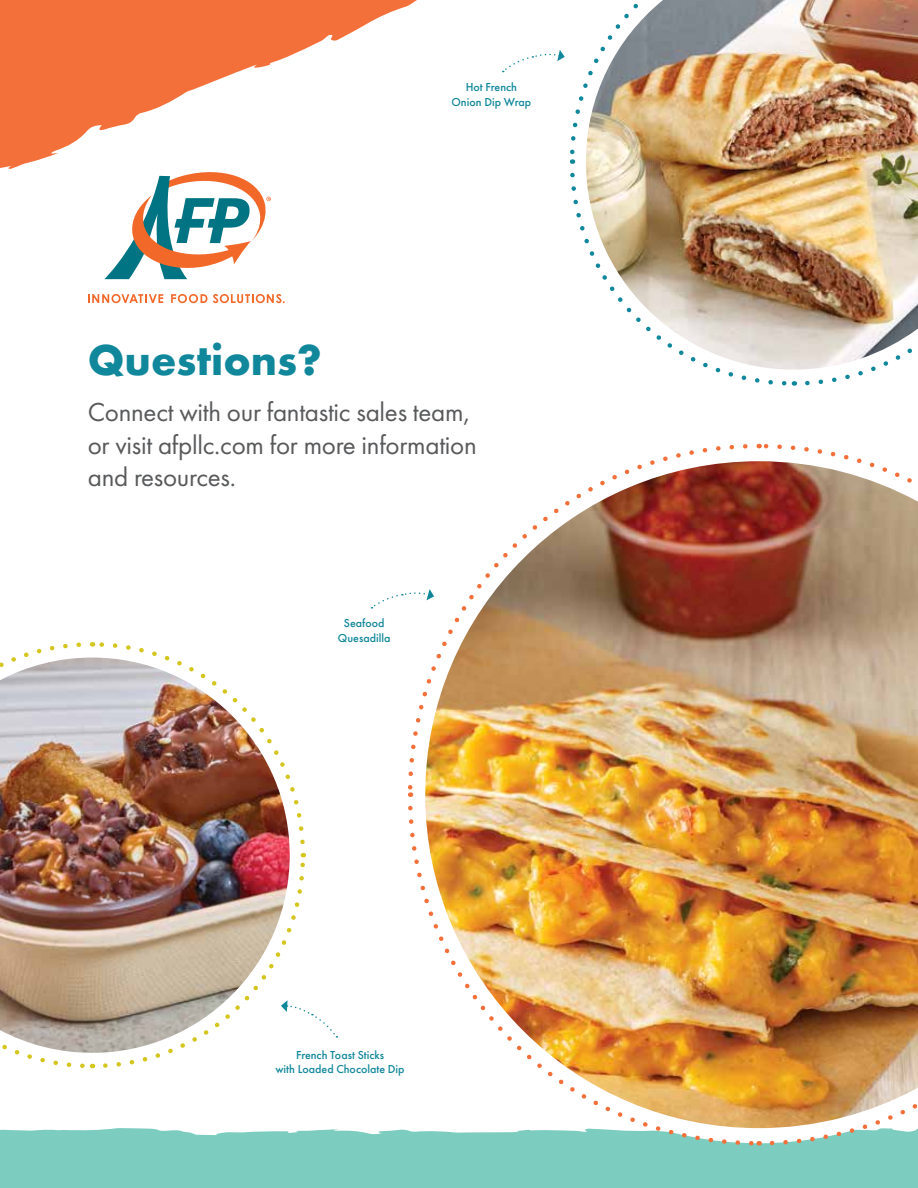
<style>
.page{position:relative;width:918px;height:1188px;background:#fff}
.page>*{position:absolute;margin:0;border:0;box-sizing:border-box;transform-origin:0 0}
.t1{font:700 45px "Futura PT";color:#10879b}
.t2{font:27px/32.4px "Futura PT";letter-spacing:-.01em;color:#58595b}
.t3{font:500 12px/14.4px "Futura PT";color:#10879b;text-align:center}
</style>
<div class="page">
<svg style="left:0;top:0;width:417px;height:169px;fill:#f3703a"></svg>
<div style="left:0;top:1128px;width:918px;height:60px;background:#7cccbf"></div>
<svg style="left:104px;top:172px;width:167px;height:107px"></svg>
<svg style="left:88px;top:294px;width:75px;height:9px"></svg>
<svg style="left:171px;top:294px;width:36px;height:9px"></svg>
<svg style="left:213px;top:294px;width:72px;height:9px"></svg>
<svg style="left:371px;top:593px;width:35px;height:16px"></svg>
<svg style="left:307px;top:1012px;width:30px;height:26px"></svg>
<svg style="left:570px;top:172px;width:222px;height:214px"></svg>
<svg style="left:805px;top:370px;width:70px;height:16px"></svg>
<svg style="left:503px;top:50px;width:83px;height:114px"></svg>
<svg style="left:103px;top:857px;width:203px;height:211px"></svg>
<svg style="left:94px;top:642px;width:211px;height:203px"></svg>
<svg style="left:12px;top:642px;width:72px;height:16px"></svg>
<svg style="left:15px;top:1053px;width:78px;height:16px"></svg>
<svg style="left:767px;top:1128px;width:151px;height:20px"></svg>
<svg style="left:406px;top:805px;width:351px;height:343px"></svg>
<img style="left:586px;top:0;width:332px;height:370px">
<img style="left:0;top:658px;width:290px;height:395px">
<img style="left:425px;top:461px;width:493px;height:667px">
<p class="t3" style="left:451px;top:80px;width:81px">Hot French<br>Onion Dip Wrap</p>
<h1 class="t1" style="left:88px;top:331px;width:235px">Questions?</h1>
<p class="t2" style="left:88px;top:396px;width:391px">Connect with our fantastic sales team, or visit afpllc.com for more information and resources.</p>
<p class="t3" style="left:338px;top:616px;width:54px">Seafood<br>Quesadilla</p>
<p class="t3" style="left:275px;top:1048px;width:131px">French Toast Sticks<br>with Loaded Chocolate Dip</p>
</div>
